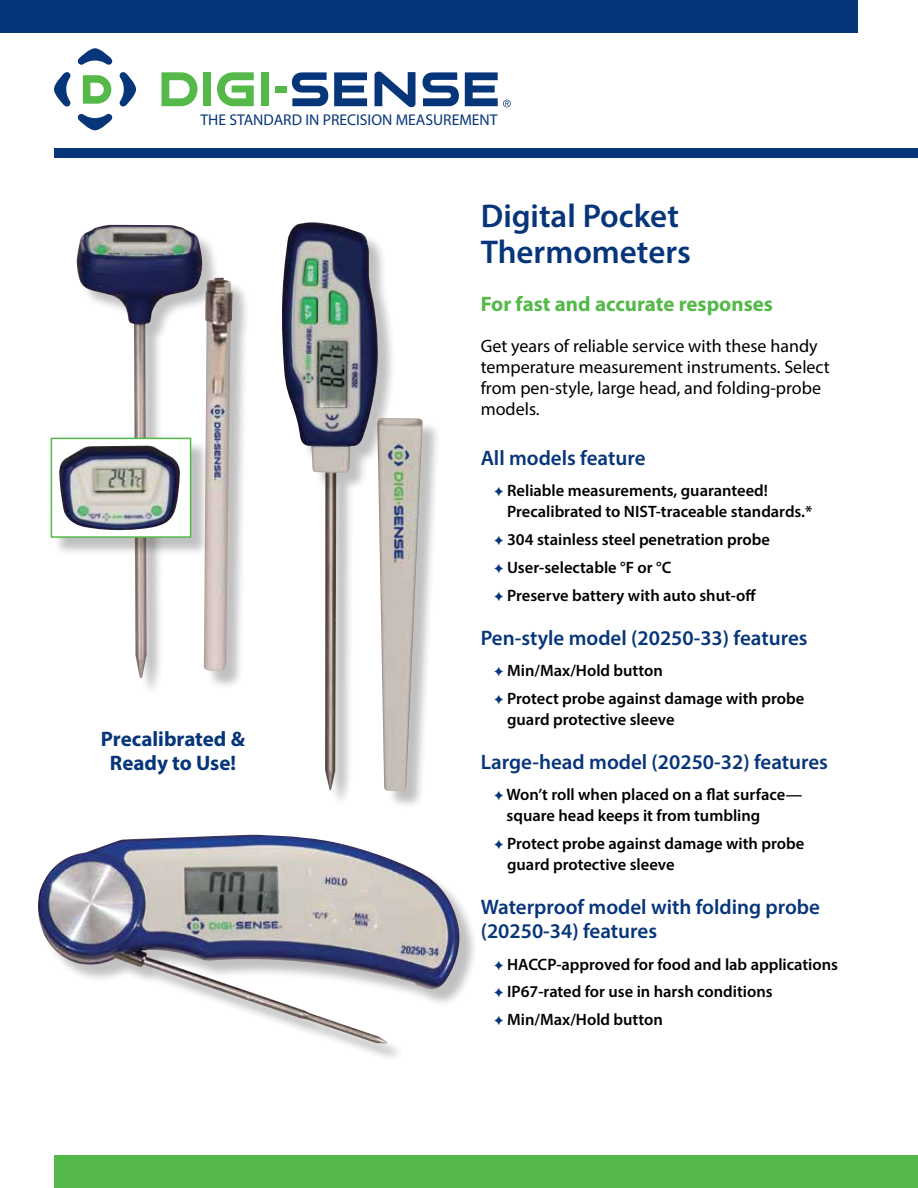
<style>
.page{position:relative;width:918px;height:1188px;background:#fff}
.page>*{position:absolute;margin:0;border:0;box-sizing:border-box;transform-origin:0 0}
.t1{font:600 33px/36px "Myriad Pro";color:#06357a}
.t2{font:600 21px/24px "Myriad Pro";color:#06357a}
.t3{font:700 21px "Myriad Pro";color:#54b948}
.t4{font:700 21px/24px "Myriad Pro";color:#06357a;text-align:center}
.t5{font:18px/21px "Myriad Pro";color:#000}
.t6{font:600 16.5px/27.8px "Myriad Pro";color:#000}
.t7{font:15.6px "Myriad Pro";color:#06357a}
</style>
<div class="page">
<div style="left:0;top:0;width:858px;height:33px;background:#06357a"></div>
<div style="left:54px;top:149px;width:864px;height:9px;background:#06357a"></div>
<div style="left:54px;top:1155px;width:864px;height:33px;background:#54b948"></div>
<svg style="left:119px;top:72px;width:17px;height:35px"></svg>
<svg style="left:54px;top:72px;width:17px;height:35px"></svg>
<svg style="left:77px;top:114px;width:36px;height:16px"></svg>
<svg style="left:77px;top:48px;width:36px;height:17px"></svg>
<svg style="left:162px;top:72px;width:35px;height:34px"></svg>
<div style="left:203px;top:72px;width:8px;height:34px;background:#54b948"></div>
<div style="left:261px;top:72px;width:8px;height:34px;background:#54b948"></div>
<svg style="left:217px;top:72px;width:37px;height:34px"></svg>
<div style="left:275px;top:86px;width:12px;height:7px;background:#54b948"></div>
<svg style="left:334px;top:71px;width:82px;height:37px"></svg>
<svg style="left:83px;top:75px;width:28px;height:29px"></svg>
<svg style="left:292px;top:72px;width:36px;height:34px"></svg>
<svg style="left:422px;top:72px;width:37px;height:34px"></svg>
<svg style="left:465px;top:72px;width:46px;height:35px"></svg>
<div style="left:79px;top:227px;width:172px;height:469px;background:#000;opacity:.25"></div>
<img style="left:76px;top:225px;width:157px;height:454px">
<div style="left:284px;top:225px;width:157px;height:585px;background:#000;opacity:.25"></div>
<img style="left:282px;top:222px;width:141px;height:569px">
<div style="left:40px;top:837px;width:438px;height:225px;background:#000;opacity:.25"></div>
<img style="left:38px;top:835px;width:424px;height:209px">
<div style="left:53px;top:440px;width:157px;height:117px;background:#000;opacity:.25"></div>
<div style="left:51px;top:438px;width:140px;height:99px;background:#fff"></div>
<img style="left:59px;top:446px;width:121px;height:85px">
<div style="left:51px;top:438px;width:140px;height:100px;border:2px solid #54b948"></div>
<p class="t7" style="left:201px;top:110px;width:299px">THE STANDARD IN PRECISION MEASUREMENT</p>
<p class="t4" style="left:101px;top:726px;width:145px">Precalibrated &amp;<br>Ready to Use!</p>
<h1 class="t1" style="left:481px;top:197px;width:212px">Digital Pocket<br>Thermometers</h1>
<p class="t3" style="left:481px;top:290px;width:294px">For fast and accurate responses</p>
<p class="t5" style="left:481px;top:335px;width:351px">Get years of reliable service with these handy temperature measurement instruments. Select from pen-style, large head, and folding-probe models.</p>
<p class="t2" style="left:481px;top:445px;width:166px">All models feature</p>
<p class="t6" style="left:507px;top:480px;width:307px;line-height:21px">Reliable measurements, guaranteed!<br>Precalibrated to NIST-traceable standards.*</p>
<p class="t6" style="left:507px;top:525px;width:264px">304 stainless steel penetration probe<br>User-selectable °F or °C<br>Preserve battery with auto shut-off</p>
<p class="t2" style="left:481px;top:625px;width:328px">Pen-style model (20250-33) features</p>
<p class="t6" style="left:507px;top:656px;width:299px">Min/Max/Hold button<br>Protect probe against damage with probe</p>
<p class="t6" style="left:507px;top:705px;width:169px">guard protective sleeve</p>
<p class="t2" style="left:481px;top:749px;width:349px">Large-head model (20250-32) features</p>
<p class="t6" style="left:507px;top:784px;width:297px;line-height:21px">Won’t roll when placed on a flat surface— square head keeps it from tumbling</p>
<p class="t6" style="left:507px;top:833px;width:299px;line-height:21px">Protect probe against damage with probe guard protective sleeve</p>
<p class="t2" style="left:481px;top:895px;width:341px">Waterproof model with folding probe (20250-34) features</p>
<p class="t6" style="left:507px;top:950px;width:333px">HACCP-approved for food and lab applications<br>IP67-rated for use in harsh conditions<br>Min/Max/Hold button</p>
</div>
